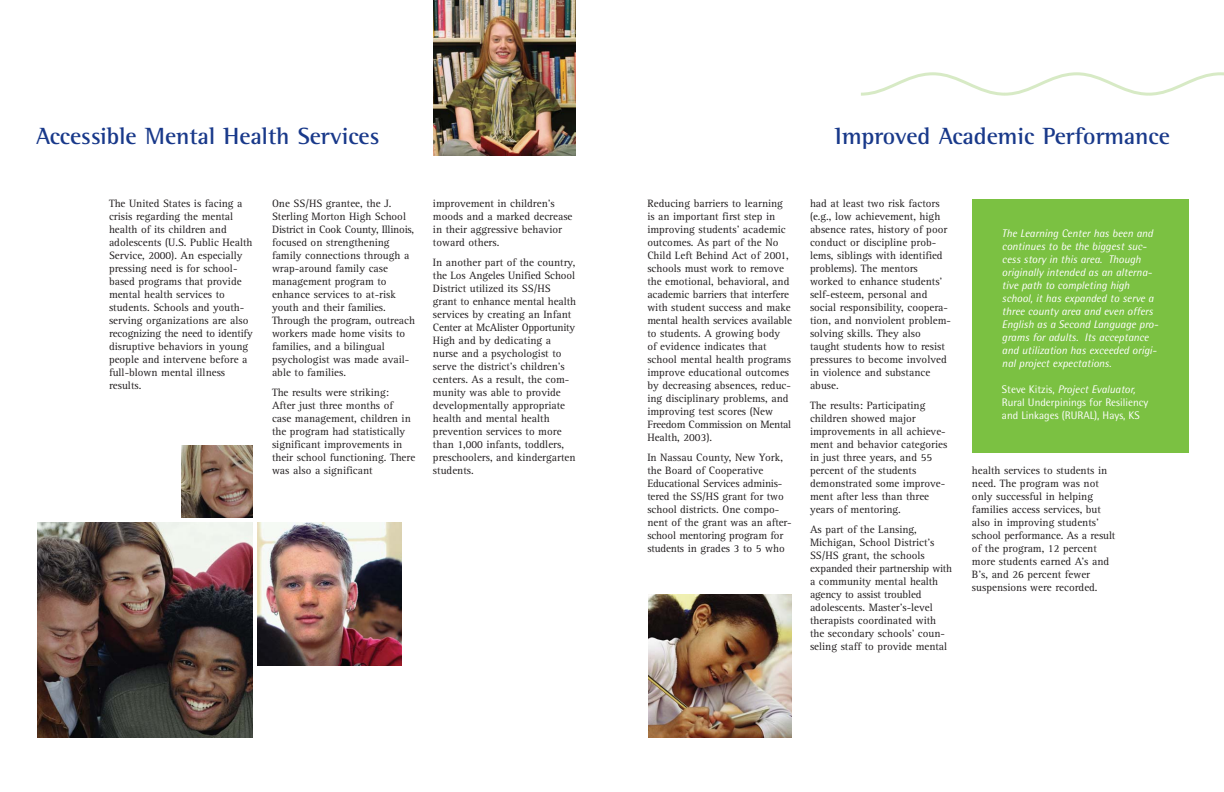
<style>
.page{position:relative;width:1224px;height:792px;background:#fff}
.page>*{position:absolute;margin:0;border:0;box-sizing:border-box;transform-origin:0 0}
.t1{font:700 24px "Rotis Semi Serif";color:#19398a}
.t2{font:11px/13px "Rotis Serif";color:#231f20}
.t3{font:italic 11px/13px "Rotis Semi Sans";color:#fff}
.t4{font:11px/13px "Rotis Semi Sans";color:#fff}
.s1{font-style:italic}
</style>
<div class="page">
<div style="left:972px;top:199px;width:217px;height:253px;background:#7bc142"></div>
<svg style="left:861px;top:72px;width:363px;height:24px"></svg>
<img style="left:37px;top:522px;width:216px;height:216px">
<img style="left:258px;top:522px;width:144px;height:144px">
<img style="left:181px;top:446px;width:72px;height:72px">
<img style="left:434px;top:0;width:142px;height:155px">
<img style="left:648px;top:594px;width:144px;height:144px">
<h1 class="t1" style="left:36px;top:127px;width:345px">Accessible Mental Health Services</h1>
<h1 class="t1" style="left:835px;top:127px;width:337px">Improved Academic Performance</h1>
<p class="t2" style="left:109px;top:197px;width:145px">The United States is facing a crisis regarding the mental health of its children and adolescents (U.S. Public Health<br>Service, 2000). An especially pressing need is for school&shy;based programs that provide mental health services to students. Schools and youth&shy;serving organizations are also recognizing the need to identify disruptive behaviors in young people and intervene before a full-blown mental illness results.</p>
<p class="t2" style="left:272px;top:197px;width:145px">One SS/HS grantee, the J.<br>Sterling Morton High School<br>District in Cook County, Illinois, focused on strengthening family connections through a wrap-around family case management program to enhance services to at-risk youth and their families.<br>Through the program, outreach workers made home visits to families, and a bilingual psychologist was made avail&shy;able to families.</p>
<p class="t2" style="left:272px;top:386px;width:145px">The results were striking:<br>After just three months of case management, children in the program had statistically significant improvements in their school functioning. There was also a significant</p>
<p class="t2" style="left:433px;top:197px;width:141px">improvement in children’s moods and a marked decrease in their aggressive behavior toward others.</p>
<p class="t2" style="left:433px;top:256px;width:144px">In another part of the country, the Los Angeles Unified School<br>District utilized its SS/HS grant to enhance mental health services by creating an Infant<br>Center at McAlister Opportunity<br>High and by dedicating a nurse and a psychologist to serve the district’s children’s centers. As a result, the com&shy;munity was able to provide developmentally appropriate health and mental health prevention services to more than 1,000 infants, toddlers, preschoolers, and kindergarten students.</p>
<p class="t2" style="left:647px;top:197px;width:146px">Reducing barriers to learning is an important first step in improving students’ academic outcomes. As part of the No<br>Child Left Behind Act of 2001, schools must work to remove the emotional, behavioral, and academic barriers that interfere with student success and make mental health services available to students. A growing body of evidence indicates that school mental health programs improve educational outcomes by decreasing absences, reduc&shy;ing disciplinary problems, and improving test scores (New<br>Freedom Commission on Mental<br>Health, 2003).</p>
<p class="t2" style="left:647px;top:451px;width:146px">In Nassau County, New York, the Board of Cooperative<br>Educational Services adminis&shy;tered the SS/HS grant for two school districts. One compo&shy;nent of the grant was an after&shy;school mentoring program for students in grades 3 to 5 who</p>
<p class="t2" style="left:810px;top:197px;width:143px">had at least two risk factors (e.g., low achievement, high absence rates, history of poor conduct or discipline prob&shy;lems, siblings with identified problems). The mentors worked to enhance students’ self-esteem, personal and social responsibility, coopera&shy;tion, and nonviolent problem&shy;solving skills. They also taught students how to resist pressures to become involved in violence and substance abuse.</p>
<p class="t2" style="left:810px;top:399px;width:139px">The results: Participating children showed major improvements in all achieve&shy;ment and behavior categories in just three years, and 55 percent of the students demonstrated some improve&shy;ment after less than three years of mentoring.</p>
<p class="t2" style="left:810px;top:523px;width:144px">As part of the Lansing,<br>Michigan, School District’s<br>SS/HS grant, the schools expanded their partnership with a community mental health agency to assist troubled adolescents. Master’s-level therapists coordinated with the secondary schools’ coun&shy;seling staff to provide mental</p>
<p class="t3" style="left:1002px;top:228px;width:158px">The Learning Center has been and continues to be the biggest suc&shy;cess story in this area. Though originally intended as an alterna&shy;tive path to completing high school, it has expanded to serve a three county area and even offers<br>English as a Second Language pro&shy;grams for adults. Its acceptance and utilization has exceeded origi&shy;nal project expectations.</p>
<p class="t4" style="left:1002px;top:384px;width:148px">Steve Kitzis, <span class="s1">Project Evaluator,<br></span>Rural Underpinings for Resiliency and Linkages (RURAL), Hays, KS</p>
<p class="t2" style="left:972px;top:465px;width:145px">health services to students in need. The program was not only successful in helping families access services, but also in improving students’ school performance. As a result of the program, 12 percent more students earned A’s and<br>B’s, and 26 percent fewer suspensions were recorded.</p>
</div>
